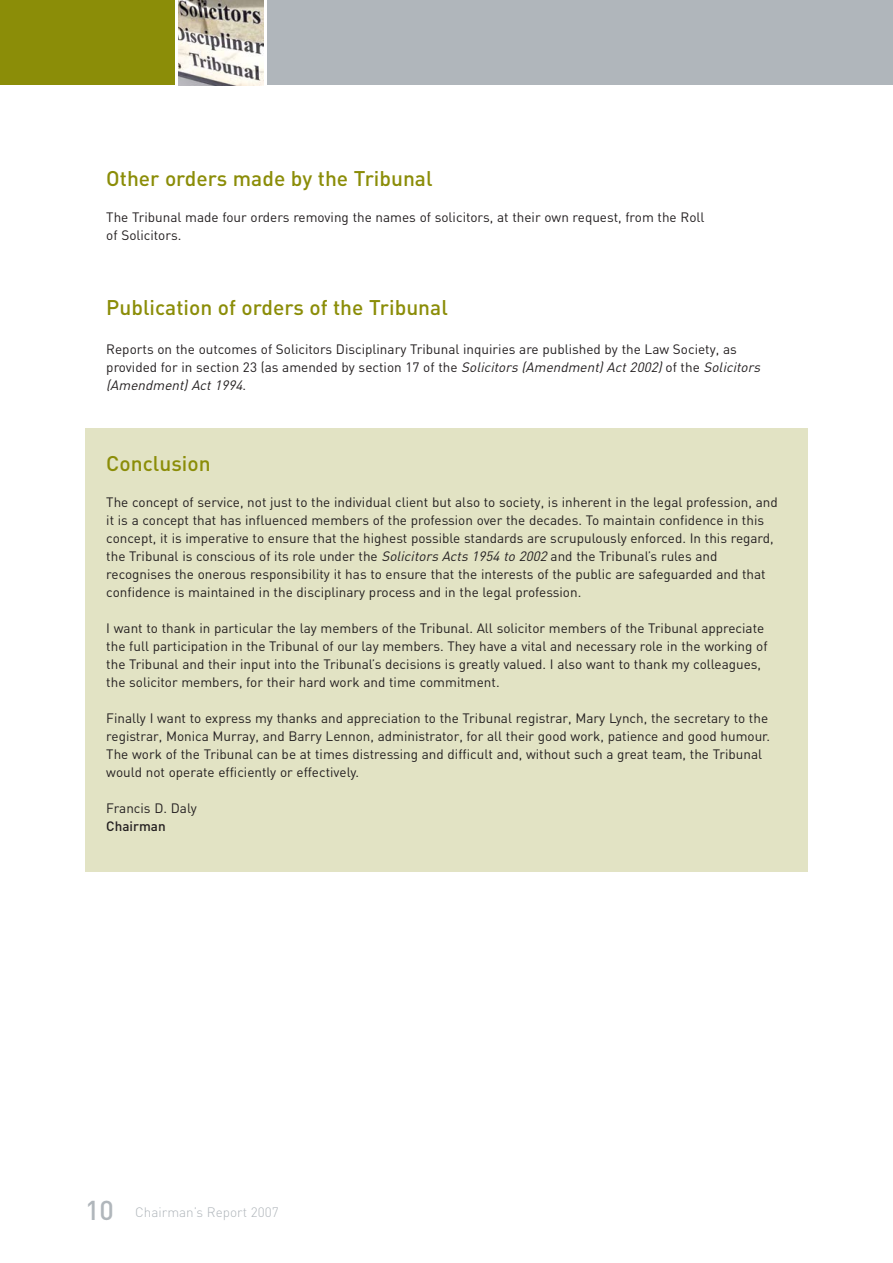
<style>
.page{position:relative;width:893px;height:1263px;background:#fff}
.page>*{position:absolute;margin:0;border:0;box-sizing:border-box;transform-origin:0 0}
.t1{font:500 21px "DIN";color:#8b8d08}
.t2{font:13.5px/18px "DIN";color:#231f20}
.t3{font:300 13.5px "DIN";color:#b0b6bb}
.t4{font:500 13.5px "DIN";color:#231f20}
.s1{font-style:italic}
.s2{font-weight:500;font-size:27px}
</style>
<div class="page">
<div style="left:85px;top:428px;width:723px;height:443px;background:#e2e3c4"></div>
<div style="left:0;top:0;width:174px;height:85px;background:#8b8d08"></div>
<img style="left:179px;top:0;width:85px;height:85px">
<div style="left:268px;top:0;width:625px;height:85px;background:#b0b6bb"></div>
<h1 class="t1" style="left:106px;top:171px;width:328px">Other orders made by the Tribunal</h1>
<p class="t2" style="left:106px;top:210px;width:600px">The Tribunal made four orders removing the names of solicitors, at their own request, from the Roll of Solicitors.</p>
<h1 class="t1" style="left:106px;top:300px;width:343px">Publication of orders of the Tribunal</h1>
<p class="t2" style="left:106px;top:342px;width:658px">Reports on the outcomes of Solicitors Disciplinary Tribunal inquiries are published by the Law Society, as provided for in section 23 (as amended by section 17 of the <span class="s1">Solicitors (Amendment) Act 2002)</span>of the <span class="s1">Solicitors (Amendment) Act 1994</span>.</p>
<h1 class="t1" style="left:106px;top:456px;width:106px">Conclusion</h1>
<p class="t2" style="left:106px;top:495px;width:673px">The concept of service, not just to the individual client but also to society, is inherent in the legal profession, and it is a concept that has influenced members of the profession over the decades. To maintain confidence in this concept, it is imperative to ensure that the highest possible standards are scrupulously enforced. In this regard, the Tribunal is conscious of its role under the <span class="s1">Solicitors Acts 1954 to 2002</span>and the Tribunal’s rules and recognises the onerous responsibility it has to ensure that the interests of the public are safeguarded and that confidence is maintained in the disciplinary process and in the legal profession.</p>
<p class="t2" style="left:106px;top:621px;width:663px">I want to thank in particular the lay members of the Tribunal. All solicitor members of the Tribunal appreciate the full participation in the Tribunal of our lay members. They have a vital and necessary role in the working of the Tribunal and their input into the Tribunal’s decisions is greatly valued. I also want to thank my colleagues, the solicitor members, for their hard work and time commitment.</p>
<p class="t2" style="left:106px;top:711px;width:665px">Finally I want to express my thanks and appreciation to the Tribunal registrar, Mary Lynch, the secretary to the registrar, Monica Murray, and Barry Lennon, administrator, for all their good work, patience and good humour.<br>The work of the Tribunal can be at times distressing and difficult and, without such a great team, the Tribunal would not operate efficiently or effectively.</p>
<p class="t2" style="left:106px;top:801px;width:92px">Francis D. Daly</p>
<p class="t4" style="left:106px;top:821px;width:61px">Chairman</p>
<p class="t3" style="left:85px;top:1207px;width:195px"><span class="s2">10</span> Chairman’s Report 2007</p>
</div>
